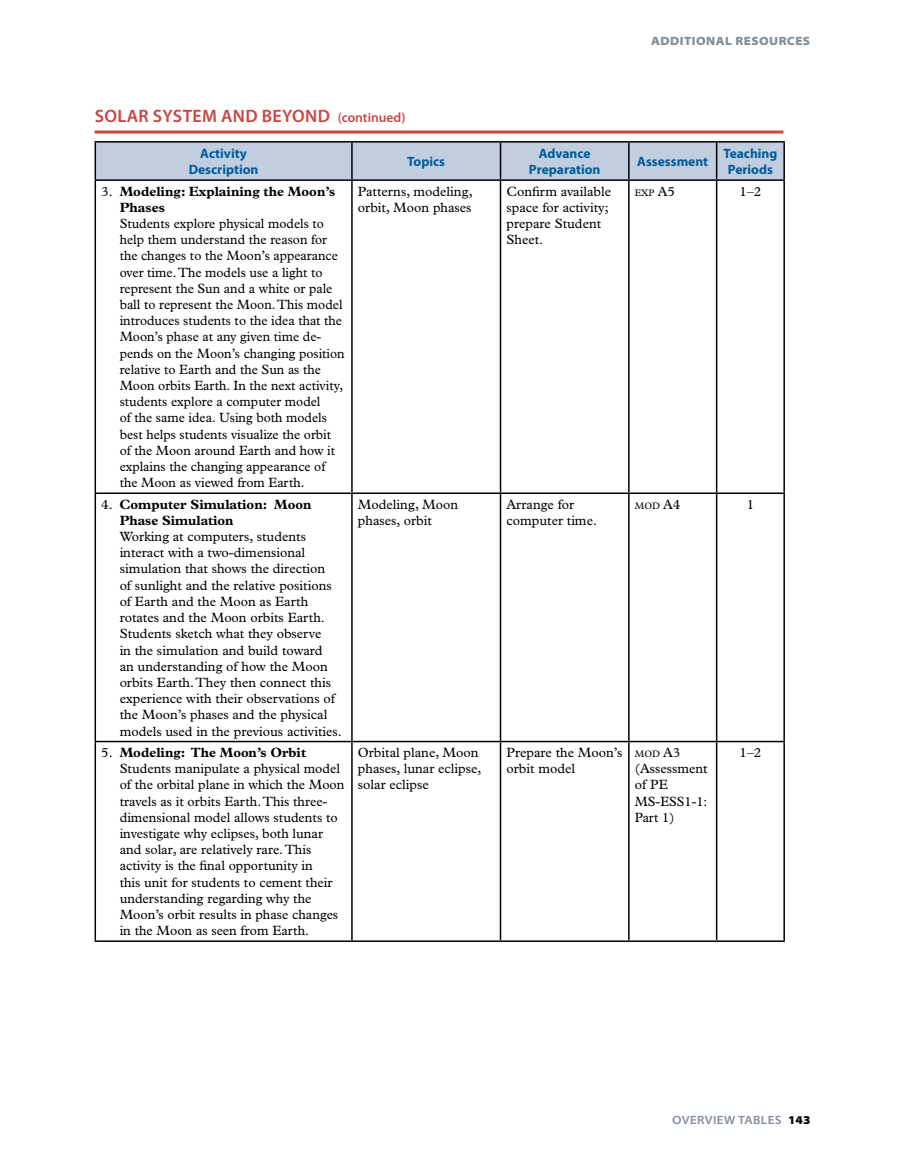
<style>
.page{position:relative;width:905px;height:1175px;background:#fff}
.page>*{position:absolute;margin:0;border:0;box-sizing:border-box;transform-origin:0 0}
.t1{font:600 18px "Myriad Pro";letter-spacing:.02em;color:#c84641}
.t2{font:13.5px/16.2px "Plantin Std";color:#000}
.t3{font:700 13.5px/16.2px "Plantin Std";color:#000}
.t4{font:700 13.5px/16.2px "Myriad Pro";color:#005d98;text-align:center}
.t5{font:900 semi-expanded 12px "Myriad Pro";letter-spacing:.035em;color:#848e98}
.t6{font:600 semi-expanded 12px "Myriad Pro";letter-spacing:.03em;color:#848e98}
.t7{font:9.45px "Plantin Std";color:#000}
.s1{font-size:13.5px}
.s2{font-weight:400}
.s3{font-weight:700}
.s4{font-weight:900;color:#000}
</style>
<div class="page">
<svg style="left:94px;top:130px;width:689px;height:4px;background:#d57370"></svg>
<div style="left:96px;top:142px;width:687px;height:37px;background:#c3cde0"></div>
<hr style="left:94px;top:141px;width:258px;height:1px;background:#000">
<hr style="left:94px;top:142px;width:2px;height:37px;background:#000">
<hr style="left:352px;top:141px;width:148px;height:1px;background:#000">
<hr style="left:351px;top:142px;width:1px;height:37px;background:#000">
<hr style="left:500px;top:141px;width:128px;height:1px;background:#000">
<hr style="left:500px;top:142px;width:1px;height:37px;background:#000">
<hr style="left:628px;top:141px;width:88px;height:1px;background:#000">
<hr style="left:628px;top:142px;width:1px;height:37px;background:#000">
<hr style="left:716px;top:141px;width:68px;height:1px;background:#000">
<hr style="left:716px;top:142px;width:1px;height:37px;background:#000">
<hr style="left:783px;top:142px;width:1px;height:37px;background:#000">
<hr style="left:94px;top:179px;width:258px;height:2px;background:#000">
<hr style="left:94px;top:181px;width:2px;height:311px;background:#000">
<hr style="left:352px;top:179px;width:148px;height:2px;background:#000">
<hr style="left:351px;top:181px;width:1px;height:311px;background:#000">
<hr style="left:500px;top:179px;width:128px;height:2px;background:#000">
<hr style="left:500px;top:181px;width:1px;height:311px;background:#000">
<hr style="left:628px;top:179px;width:88px;height:2px;background:#000">
<hr style="left:628px;top:181px;width:1px;height:311px;background:#000">
<hr style="left:716px;top:179px;width:68px;height:2px;background:#000">
<hr style="left:716px;top:181px;width:1px;height:311px;background:#000">
<hr style="left:783px;top:181px;width:1px;height:311px;background:#000">
<hr style="left:94px;top:492px;width:258px;height:2px;background:#000">
<hr style="left:94px;top:494px;width:2px;height:246px;background:#000">
<hr style="left:352px;top:492px;width:148px;height:2px;background:#000">
<hr style="left:351px;top:494px;width:1px;height:246px;background:#000">
<hr style="left:500px;top:492px;width:128px;height:2px;background:#000">
<hr style="left:500px;top:494px;width:1px;height:246px;background:#000">
<hr style="left:628px;top:492px;width:88px;height:2px;background:#000">
<hr style="left:628px;top:494px;width:1px;height:246px;background:#000">
<hr style="left:716px;top:492px;width:68px;height:2px;background:#000">
<hr style="left:716px;top:494px;width:1px;height:246px;background:#000">
<hr style="left:783px;top:494px;width:1px;height:246px;background:#000">
<hr style="left:94px;top:740px;width:258px;height:2px;background:#000">
<hr style="left:94px;top:742px;width:2px;height:198px;background:#000">
<hr style="left:352px;top:740px;width:148px;height:2px;background:#000">
<hr style="left:351px;top:742px;width:1px;height:198px;background:#000">
<hr style="left:500px;top:740px;width:128px;height:2px;background:#000">
<hr style="left:500px;top:742px;width:1px;height:198px;background:#000">
<hr style="left:628px;top:740px;width:88px;height:2px;background:#000">
<hr style="left:628px;top:742px;width:1px;height:198px;background:#000">
<hr style="left:716px;top:740px;width:68px;height:2px;background:#000">
<hr style="left:716px;top:742px;width:1px;height:198px;background:#000">
<hr style="left:783px;top:742px;width:1px;height:198px;background:#000">
<hr style="left:94px;top:940px;width:258px;height:2px;background:#000">
<hr style="left:352px;top:940px;width:148px;height:2px;background:#000">
<hr style="left:500px;top:940px;width:128px;height:2px;background:#000">
<hr style="left:628px;top:940px;width:88px;height:2px;background:#000">
<hr style="left:716px;top:940px;width:68px;height:2px;background:#000">
<p class="t5" style="left:651px;top:34px;width:161px">ADDITIONAL RESOURCES</p>
<h1 class="t1" style="left:95px;top:105px;width:312px">SOLAR SYSTEM AND BEYOND <span class="s1">(continued)</span></h1>
<p class="t4" style="left:189px;top:145px;width:71px">Activity<br>Description</p>
<p class="t4" style="left:407px;top:154px;width:39px">Topics</p>
<p class="t4" style="left:529px;top:145px;width:73px">Advance<br>Preparation</p>
<p class="t4" style="left:637px;top:154px;width:72px">Assessment</p>
<p class="t4" style="left:723px;top:145px;width:56px">Teaching<br>Periods</p>
<p class="t3" style="left:120px;top:183px;width:217px;text-indent:-18px"><span class="s2">3.</span> Modeling: Explaining the Moon’s<br>Phases</p>
<p class="t2" style="left:120px;top:215px;width:226px">Students explore physical models to help them understand the reason for the changes to the Moon’s appearance over time. The models use a light to represent the Sun and a white or pale ball to represent the Moon. This model introduces students to the idea that the Moon’s phase at any given time de&shy;pends on the Moon’s changing position relative to Earth and the Sun as the Moon orbits Earth. In the next activity, students explore a computer model<br>of the same idea. Using both models best helps students visualize the orbit of the Moon around Earth and how it explains the changing appearance of the Moon as viewed from Earth.</p>
<p class="t2" style="left:358px;top:183px;width:116px">Patterns, modeling, orbit, Moon phases</p>
<p class="t2" style="left:506px;top:183px;width:106px">Confirm available space for activity; prepare Student<br>Sheet.</p>
<p class="t7" style="left:634px;top:187px;width:42px">EXP <span class="s1">A5</span></p>
<p class="t2" style="left:739px;top:183px;width:23px">1–2</p>
<p class="t3" style="left:120px;top:496px;width:193px;text-indent:-18px"><span class="s2">4.</span> Computer Simulation: Moon<br>Phase Simulation</p>
<p class="t2" style="left:120px;top:528px;width:223px">Working at computers, students interact with a two-dimensional simulation that shows the direction<br>of sunlight and the relative positions of Earth and the Moon as Earth rotates and the Moon orbits Earth.<br>Students sketch what they observe<br>in the simulation and build toward<br>an understanding of how the Moon orbits Earth. They then connect this experience with their observations of the Moon’s phases and the physical models used in the previous activities.</p>
<p class="t2" style="left:358px;top:496px;width:102px">Modeling, Moon phases, orbit</p>
<p class="t2" style="left:506px;top:496px;width:92px">Arrange for computer time.</p>
<p class="t7" style="left:634px;top:500px;width:47px">MOD <span class="s1">A4</span></p>
<p class="t2" style="left:746px;top:496px;width:9px">1</p>
<p class="t2" style="left:120px;top:744px;width:226px;text-indent:-18px">5. <span class="s3">Modeling: The Moon’s Orbit </span>Students manipulate a physical model of the orbital plane in which the Moon travels as it orbits Earth. This three&shy;dimensional model allows students to investigate why eclipses, both lunar and solar, are relatively rare. This activity is the final opportunity in<br>this unit for students to cement their understanding regarding why the Moon’s orbit results in phase changes in the Moon as seen from Earth.</p>
<p class="t2" style="left:358px;top:744px;width:125px">Orbital plane, Moon phases, lunar eclipse, solar eclipse</p>
<p class="t2" style="left:506px;top:744px;width:117px">Prepare the Moon’s orbit model</p>
<p class="t7" style="left:634px;top:748px;width:47px">MOD <span class="s1">A3</span></p>
<p class="t2" style="left:634px;top:760px;width:74px">(Assessment of PE<br>MS-ESS1-1:<br>Part 1)</p>
<p class="t2" style="left:739px;top:744px;width:23px">1–2</p>
<p class="t6" style="left:672px;top:1113px;width:140px">OVERVIEW TABLES <span class="s4">143</span></p>
</div>
